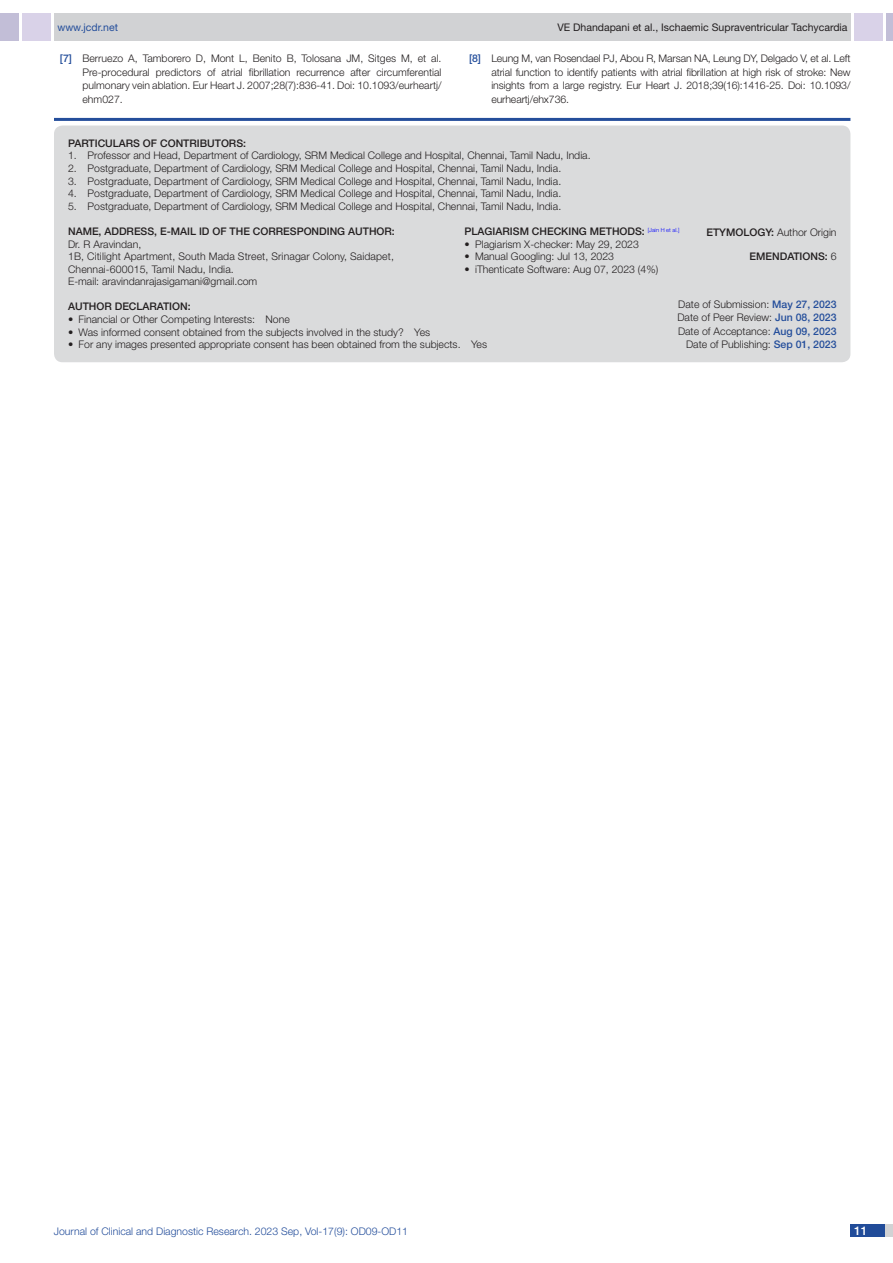
<style>
.page{position:relative;width:893px;height:1263px;background:#fff}
.page>*{position:absolute;margin:0;border:0;box-sizing:border-box;transform-origin:0 0}
.t1{font:500 12px "Helvetica Neue";color:#fff}
.Partic_Contri_Txt{font:300 10.5px/13.5px "Helvetica Neue";color:#231f20;text-align:justify}
.Partic_Contri_Head{font:500 10.5px "Helvetica Neue";color:#231f20}
.tb_txt{font:300 10.5px "Helvetica Neue";color:#231f20}
.t2{font:300 10.5px "Helvetica Neue";color:#244e9b}
.t3{font:10.5px "Helvetica Neue";color:#231f20}
.Partic_Contri_Head-2{font:300 10.5px "Helvetica Neue";color:#231f20}
.t4{font:10.5px "Helvetica Neue";color:#244e9b}
.s1{font-weight:500;color:#244e9b}
.s2{font-weight:500}
.s3{font-weight:300}
</style>
<div class="page">
<div style="left:54px;top:13px;width:796px;height:28px;background:#d1d2d4"></div>
<div style="left:0;top:13px;width:19px;height:28px;background:#c2bed7"></div>
<div style="left:22px;top:13px;width:29px;height:28px;background:#d9d2e8"></div>
<div style="left:886px;top:13px;width:7px;height:28px;background:#c2bed7"></div>
<div style="left:854px;top:13px;width:29px;height:28px;background:#d9d2e8"></div>
<div style="left:850px;top:1224px;width:43px;height:13px;background:#d1d2d4"></div>
<div style="left:850px;top:1224px;width:35px;height:13px;background:#214c99"></div>
<hr style="left:54px;top:118px;width:796px;height:3px;background:#244e9b">
<div style="left:54px;top:126px;width:796px;height:236px;background:#dadbdc;border-radius:9px"></div>
<p class="t4" style="left:57px;top:21px;width:62px">www.jcdr.net</p>
<p class="t3" style="left:557px;top:21px;width:292px">VE Dhandapani et al., Ischaemic Supraventricular Tachycardia</p>
<p class="Partic_Contri_Txt" style="left:82px;top:52px;width:361px;text-indent:-23px"><span class="s1">[7]</span> Berruezo A, Tamborero D, Mont L, Benito B, Tolosana JM, Sitges M, et al.<br>Pre-procedural predictors of atrial fibrillation recurrence after circumferential pulmonary vein ablation. Eur Heart J. 2007;28(7):836-41. Doi: 10.1093/eurheartj/ ehm027.</p>
<p class="Partic_Contri_Txt" style="left:491px;top:52px;width:361px;text-indent:-22px"><span class="s1">[8]</span> Leung M, van Rosendael PJ, Abou R, Marsan NA, Leung DY, Delgado V, et al. Left atrial function to identify patients with atrial fibrillation at high risk of stroke: New insights from a large registry. Eur Heart J. 2018;39(16):1416-25. Doi: 10.1093/ eurheartj/ehx736.</p>
<p class="Partic_Contri_Head" style="left:68px;top:137px;width:179px">PARTICULARS OF CONTRIBUTORS:</p>
<p class="Partic_Contri_Txt" style="left:68px;top:149px;width:524px">1. Professor and Head, Department of Cardiology, SRM Medical College and Hospital, Chennai, Tamil Nadu, India.</p>
<p class="Partic_Contri_Txt" style="left:68px;top:161px;width:495px">2. Postgraduate, Department of Cardiology, SRM Medical College and Hospital, Chennai, Tamil Nadu, India.</p>
<p class="Partic_Contri_Txt" style="left:68px;top:174px;width:495px">3. Postgraduate, Department of Cardiology, SRM Medical College and Hospital, Chennai, Tamil Nadu, India.</p>
<p class="Partic_Contri_Txt" style="left:68px;top:187px;width:495px">4. Postgraduate, Department of Cardiology, SRM Medical College and Hospital, Chennai, Tamil Nadu, India.</p>
<p class="Partic_Contri_Txt" style="left:68px;top:199px;width:495px">5. Postgraduate, Department of Cardiology, SRM Medical College and Hospital, Chennai, Tamil Nadu, India.</p>
<p class="Partic_Contri_Head" style="left:465px;top:225px;width:216px">PLAGIARISM CHECKING METHODS: <sup>[Jain</sup> <sup>H</sup> <sup>et</sup> <sup>al.]</sup></p>
<p class="tb_txt" style="left:465px;top:237px;width:176px">• Plagiarism X-checker: May 29, 2023</p>
<p class="tb_txt" style="left:465px;top:250px;width:151px">• Manual Googling: Jul 13, 2023</p>
<p class="tb_txt" style="left:465px;top:263px;width:195px">• iThenticate Software: Aug 07, 2023 (4%)</p>
<p class="Partic_Contri_Head" style="left:68px;top:225px;width:328px">NAME, ADDRESS, E-MAIL ID OF THE CORRESPONDING AUTHOR:</p>
<p class="Partic_Contri_Head-2" style="left:706px;top:225px;width:132px"><span class="s2">ETYMO LOGY:</span> Author Origin</p>
<p class="Partic_Contri_Txt" style="left:68px;top:237px;width:75px">Dr. R Aravindan,</p>
<p class="Partic_Contri_Txt" style="left:68px;top:250px;width:327px;line-height:12.6px">1B, Citilight Apartment, South Mada Street, Srinagar Colony, Saidapet,<br>Chennai-600015, Tamil Nadu, India.</p>
<p class="Partic_Contri_Txt" style="left:68px;top:275px;width:191px">E-mail: aravindanrajasigamani@gmail.com</p>
<p class="Partic_Contri_Txt" style="left:678px;top:297px;width:160px">Date of Submission: <span class="s1">MAY 27, 2023</span></p>
<p class="Partic_Contri_Txt" style="left:677px;top:310px;width:161px">Date of Peer Review: <span class="s1">JUN 08, 2023</span></p>
<p class="Partic_Contri_Txt" style="left:678px;top:324px;width:160px">Date of Acceptance: <span class="s1">AUG 09, 2023</span></p>
<p class="Partic_Contri_Txt" style="left:686px;top:337px;width:152px">Date of Publishing: <span class="s1">SEP 01, 2023</span></p>
<p class="Partic_Contri_Head" style="left:750px;top:250px;width:15px">EMENDATIONS</p>
<p class="Partic_Contri_Head" style="left:825px;top:250px;width:13px">: <span class="s3">6</span></p>
<p class="Partic_Contri_Head" style="left:68px;top:300px;width:16px">AUTHOR</p>
<p class="Partic_Contri_Head" style="left:115px;top:300px;width:8px">DEC</p>
<p class="Partic_Contri_Head" style="left:137px;top:300px;width:14px">LARATION</p>
<p class="Partic_Contri_Head" style="left:188px;top:300px;width:4px">:</p>
<p class="Partic_Contri_Txt" style="left:68px;top:312px;width:223px">• Financial or Other Competing Interests: None</p>
<p class="Partic_Contri_Txt" style="left:68px;top:325px;width:364px">• Was informed consent obtained from the subjects involved in the study? Yes</p>
<p class="Partic_Contri_Txt" style="left:68px;top:337px;width:420px">• For any images presented appropriate consent has been obtained from the subjects. Yes</p>
<p class="t2" style="left:54px;top:1225px;width:356px">Journal of Clinical and Diagnostic Research. 2023 Sep, Vol-17(9): OD09-OD11</p>
<p class="t1" style="left:854px;top:1223px;width:15px">11</p>
</div>
